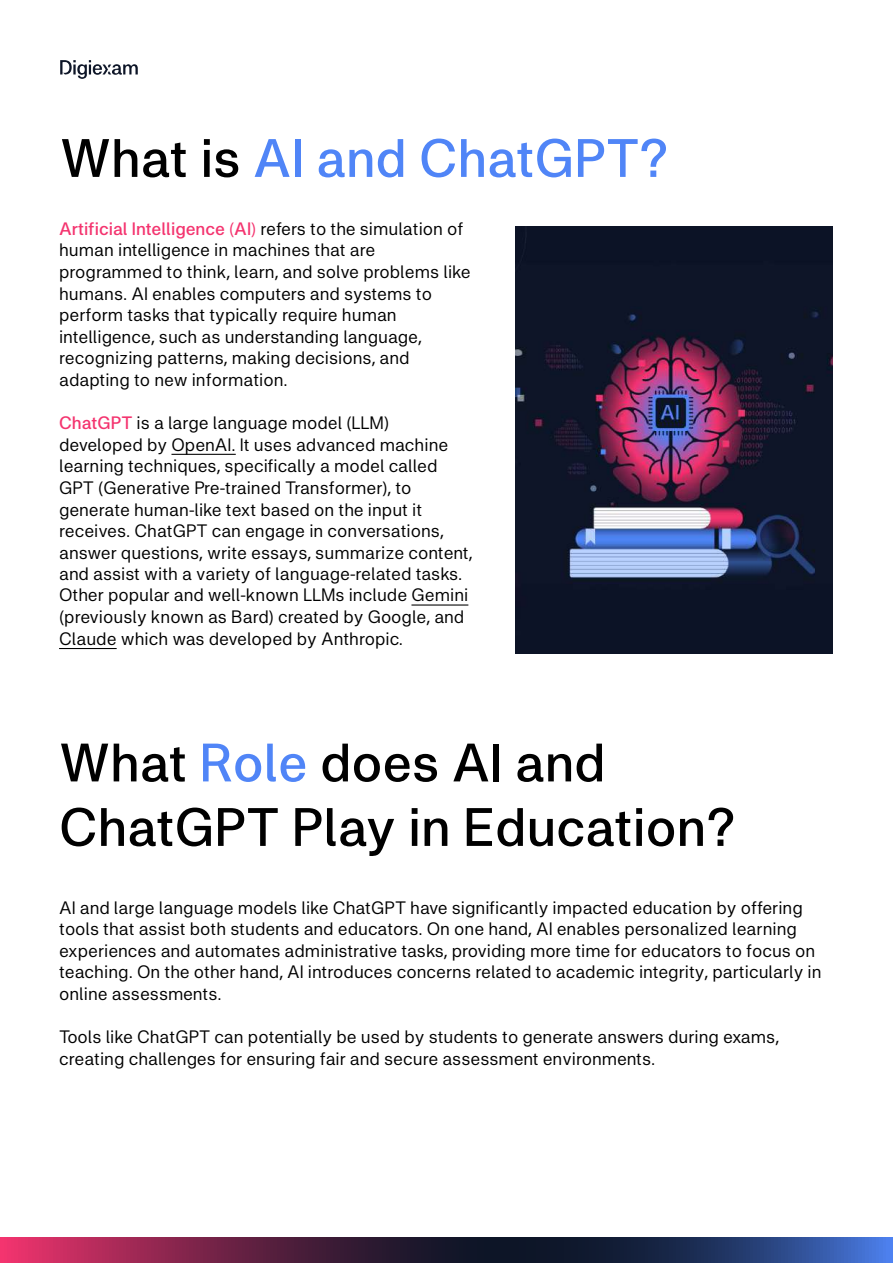
<style>
.page{position:relative;width:893px;height:1263px;background:#fff}
.page>*{position:absolute;margin:0;border:0;box-sizing:border-box;transform-origin:0 0}
.t1{font:500 54px/64.5px "Metrik Trial";color:#000}
.t2{font:500 54px "Metrik Trial";color:#5085f7}
.t3{font:18px/21.6px "Metrik Trial";color:#000}
.s1{color:#000}
.s2{font-weight:500;color:#f4346f}
.s3{font-family:"Myriad Pro";color:#f4346f}
.s4{font-family:"Myriad Pro"}
.s5{color:#5085f7}
</style>
<div class="page">
<svg style="left:0;top:1237px;width:893px;height:26px;background:#4a2b53"></svg>
<hr style="left:171px;top:454px;width:65px;height:1px;background:#000">
<hr style="left:411px;top:604px;width:57px;height:2px;background:#000">
<hr style="left:59px;top:648px;width:58px;height:1px;background:#000">
<img style="left:60px;top:60px;width:78px;height:18px">
<img style="left:515px;top:227px;width:318px;height:427px">
<h1 class="t2" style="left:60px;top:128px;width:610px"><span class="s1">What is</span> AI and ChatGPT?</h1>
<p class="t3" style="left:59px;top:218px;width:413px"><span class="s2">Artificial Intelligence</span> <span class="s3">(</span><span class="s2">AI</span><span class="s3">)</span> refers to the simulation of human intelligence in machines that are programmed to think<span class="s4">,</span> learn<span class="s4">,</span> and solve problems like humans. AI enables computers and systems to perform tasks that typically require human intelligence<span class="s4">,</span> such as understanding language<span class="s4">, </span>recognizing patterns<span class="s4">,</span> making decisions<span class="s4">,</span> and adapting to new information.</p>
<p class="t3" style="left:59px;top:412px;width:415px"><span class="s2">ChatGPT</span> is a large language model <span class="s4">(</span>LLM<span class="s4">) </span>developed by OpenAI. It uses advanced machine learning techniques<span class="s4">,</span> specifically a model called GPT <span class="s4">(</span>Generative Pre<span class="s4">-</span>trained Transformer<span class="s4">),</span> to generate human<span class="s4">-</span>like text based on the input it receives. ChatGPT can engage in conversations<span class="s4">, </span>answer questions<span class="s4">,</span> write essays<span class="s4">,</span> summarize content<span class="s4">, </span>and assist with a variety of language<span class="s4">-</span>related tasks.<br>Other popular and well<span class="s4">-</span>known LLMs include Gemini <span class="s4">(</span>previously known as Bard<span class="s4">)</span> created by Google<span class="s4">,</span> and Claude which was developed by Anthropic.</p>
<h1 class="t1" style="left:59px;top:730px;width:678px">What <span class="s5">Role</span> does AI and<br>ChatGPT Play in Education?</h1>
<p class="t3" style="left:59px;top:896px;width:764px">AI and large language models like ChatGPT have significantly impacted education by offering tools that assist both students and educators. On one hand<span class="s4">,</span> AI enables personalized learning experiences and automates administrative tasks<span class="s4">,</span> providing more time for educators to focus on teaching. On the other hand<span class="s4">,</span> AI introduces concerns related to academic integrity<span class="s4">,</span> particularly in online assessments.</p>
<p class="t3" style="left:59px;top:1026px;width:721px">Tools like ChatGPT can potentially be used by students to generate answers during exams<span class="s4">, </span>creating challenges for ensuring fair and secure assessment environments.</p>
</div>
